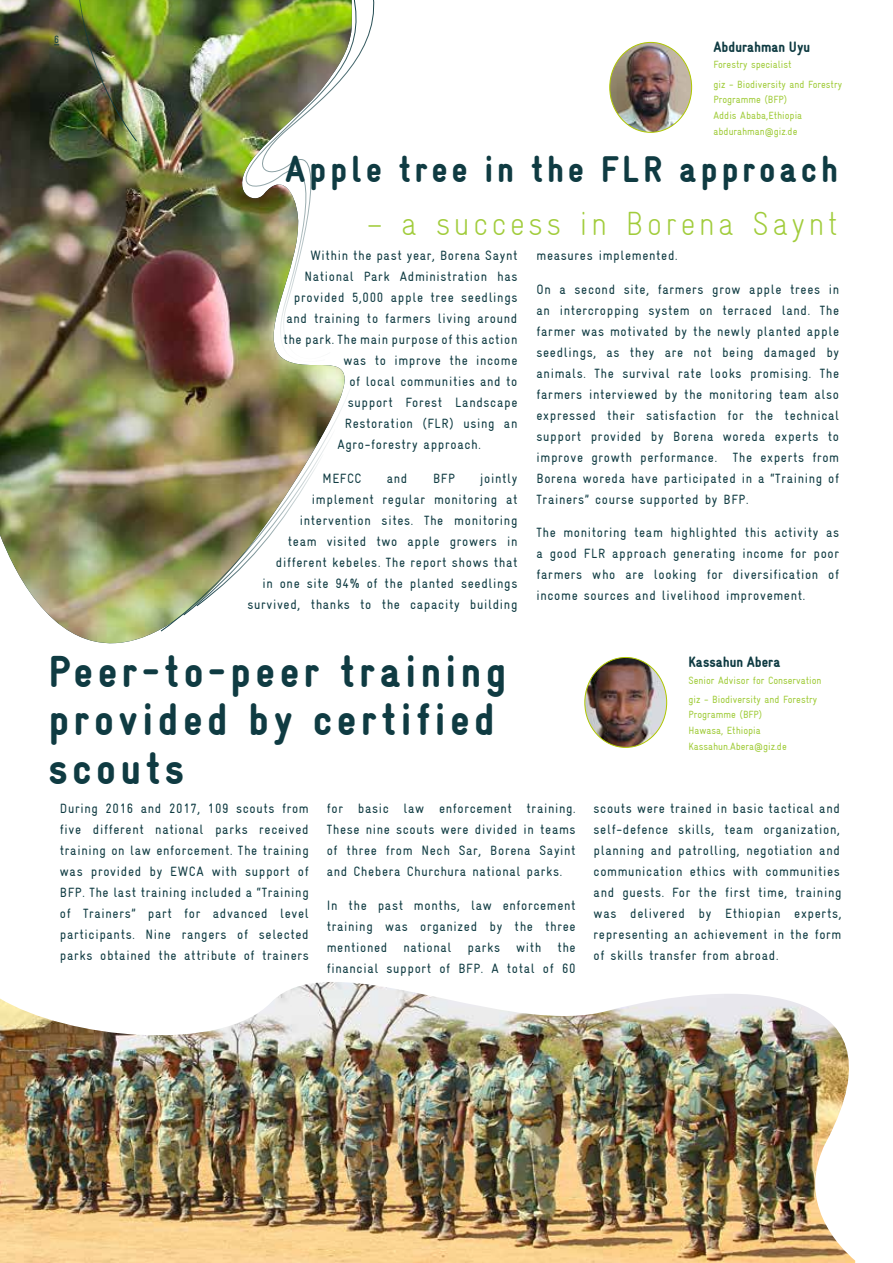
<style>
.page{position:relative;width:893px;height:1263px;background:#fff}
.page>*{position:absolute;margin:0;border:0;box-sizing:border-box;transform-origin:0 0}
.t1{font:900 condensed 45.3px/48.4px "Gravur";letter-spacing:.1em;color:#0f3b42}
.t2{font:900 condensed 37.5px "Gravur";letter-spacing:.1em;color:#0f3b42}
.t3{font:300 condensed 33px "Gravur";letter-spacing:.1em;color:#a1cc3b}
.t4{font:900 condensed 15px "Gravur";color:#0f3b42}
.t5{font:condensed 13.5px/21px "Gravur";letter-spacing:.05em;color:#0f3b42;text-align:justify}
.t6{font:condensed 10.5px/16.2px "Gravur";color:#a1cc3b}
.t7{font:condensed 10.5px "Gravur";color:#0f3b42}
</style>
<div class="page">
<img style="left:0;top:0;width:345px;height:644px">
<img style="left:221px;top:0;width:124px;height:368px">
<img style="left:242px;top:0;width:133px;height:365px">
<img style="left:161px;top:380px;width:187px;height:251px">
<img style="left:183px;top:429px;width:153px;height:186px">
<img style="left:0;top:982px;width:855px;height:281px">
<img style="left:75px;top:0;width:62px;height:142px">
<img style="left:610px;top:42px;width:82px;height:90px">
<img style="left:585px;top:657px;width:82px;height:90px">
<p class="t7" style="left:54px;top:34px;width:7px">6</p>
<p class="t4" style="left:713px;top:39px;width:98px">Abdurahman Uyu</p>
<p class="t6" style="left:713px;top:55px;width:130px;line-height:19.2px">Forestry specialist<br>giz - Biodiversity and Forestry</p>
<p class="t6" style="left:713px;top:91px;width:90px">Programme (BFP)<br>Addis Ababa,Ethiopia abdurahman@giz.de</p>
<h2 class="t2" style="left:285px;top:148px;width:554px">Apple tree in the FLR approach</h2>
<h3 class="t3" style="left:367px;top:205px;width:472px">– a success in Borena Saynt</h3>
<p class="t5" style="left:310px;top:245px;width:209px">Within the past year, Borena Saynt</p>
<p class="t5" style="left:304px;top:266px;width:214px">National Park Administration has</p>
<p class="t5" style="left:294px;top:287px;width:225px">provided 5,000 apple tree seedlings</p>
<p class="t5" style="left:286px;top:308px;width:233px">and training to farmers living around</p>
<p class="t5" style="left:283px;top:329px;width:236px">the park. The main purpose of this action</p>
<p class="t5" style="left:343px;top:350px;width:176px">was to improve the income</p>
<p class="t5" style="left:349px;top:371px;width:170px">of local communities and to</p>
<p class="t5" style="left:348px;top:392px;width:171px">support Forest Landscape</p>
<p class="t5" style="left:345px;top:413px;width:174px">Restoration (FLR) using an</p>
<p class="t5" style="left:337px;top:434px;width:145px">Agro-forestry approach.</p>
<p class="t5" style="left:322px;top:467px;width:40px">MEFCC</p>
<p class="t5" style="left:387px;top:467px;width:22px">and</p>
<p class="t5" style="left:433px;top:467px;width:23px">BFP</p>
<p class="t5" style="left:536px;top:245px;width:143px">measures implemented.</p>
<p class="t5" style="left:536px;top:278px;width:304px">On a second site, farmers grow apple trees in an intercropping system on terraced land. The farmer was motivated by the newly planted apple seedlings, as they are not being damaged by animals. The survival rate looks promising. The farmers interviewed by the monitoring team also expressed their satisfaction for the technical support provided by Borena woreda experts to improve growth performance. The experts from Borena woreda have participated in a “Training of Trainers” course supported by BFP.</p>
<p class="t5" style="left:536px;top:522px;width:304px">The monitoring team highlighted this activity as a good FLR approach generating income for poor farmers who are looking for diversification of income sources and livelihood improvement.</p>
<p class="t5" style="left:247px;top:467px;width:272px;text-align:right">jointly<br>implement regular monitoring at intervention sites. The monitoring<br>team visited two apple growers in different kebeles. The report shows that<br>in one site 94% of the planted seedlings survived, thanks to the capacity building</p>
<h1 class="t1" style="left:48px;top:647px;width:459px">Peer-to-peer training provided by certified scouts</h1>
<p class="t5" style="left:60px;top:798px;width:250px">During 2016 and 2017, 109 scouts from five different national parks received training on law enforcement. The training was provided by EWCA with support of BFP. The last training included a “Training of Trainers” part for advanced level participants. Nine rangers of selected parks obtained the attribute of trainers</p>
<p class="t5" style="left:327px;top:798px;width:250px">for basic law enforcement training.<br>These nine scouts were divided in teams of three from Nech Sar, Borena Sayint and Chebera Churchura national parks.</p>
<p class="t5" style="left:327px;top:895px;width:250px">In the past months, law enforcement training was organized by the three mentioned national parks with the financial support of BFP. A total of 60</p>
<p class="t4" style="left:688px;top:654px;width:93px">Kassahun Abera</p>
<p class="t6" style="left:688px;top:670px;width:135px;line-height:19.2px">Senior Advisor for Conservation giz - Biodiversity and Forestry</p>
<p class="t6" style="left:688px;top:706px;width:100px">Programme (BFP)<br>Hawasa, Ethiopia<br>Kassahun.Abera@giz.de</p>
<p class="t5" style="left:594px;top:798px;width:249px">scouts were trained in basic tactical and self-defence skills, team organization, planning and patrolling, negotiation and communication ethics with communities and guests. For the first time, training was delivered by Ethiopian experts, representing an achievement in the form of skills transfer from abroad.</p>
</div>
